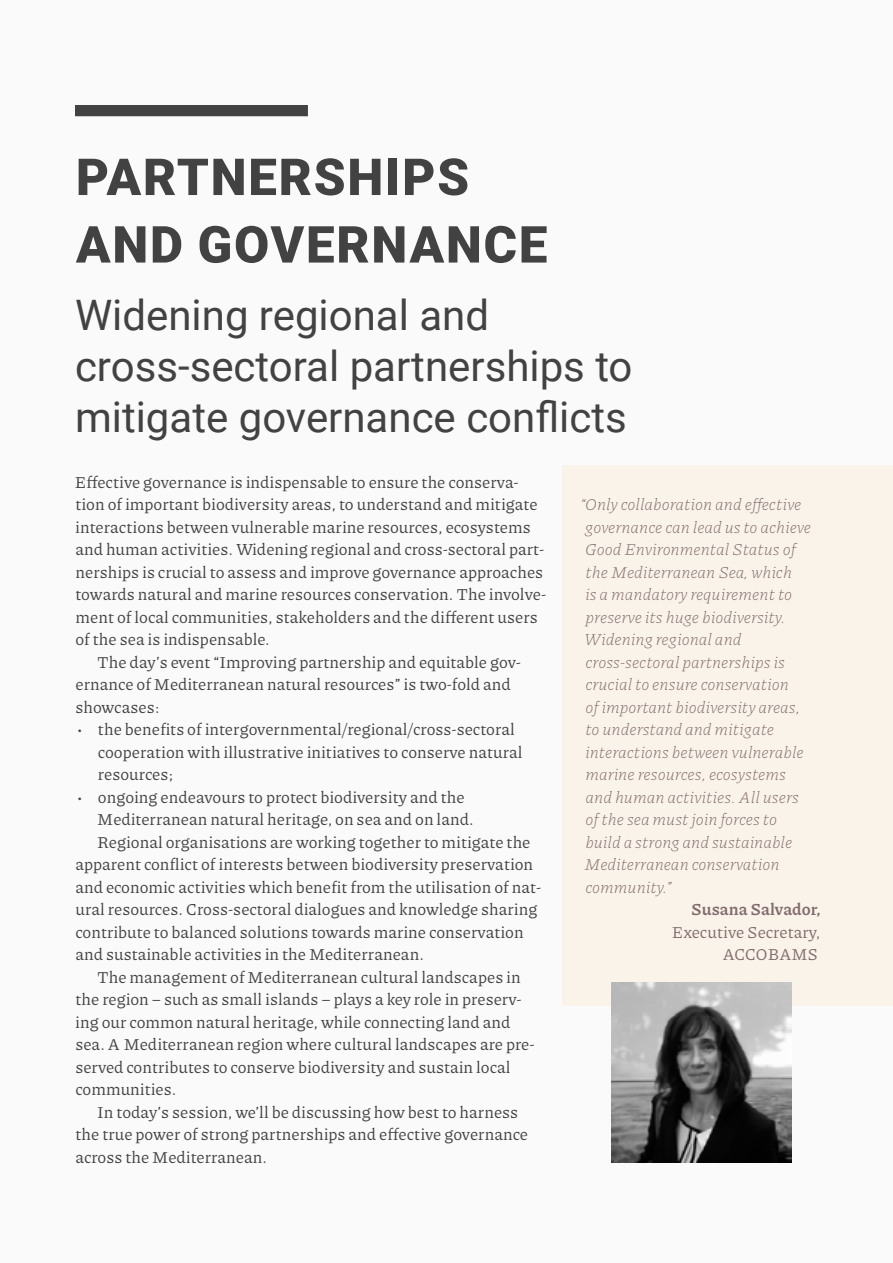
<style>
.page{position:relative;width:893px;height:1263px;background:#fafafa}
.page>*{position:absolute;margin:0;border:0;box-sizing:border-box;transform-origin:0 0}
.t1{font:900 51px/67.5px "Roboto";letter-spacing:.035em;color:#424242}
.t2{font:42px/51px "Roboto";color:#424242}
.t3{font:16.5px/22.5px "Piazzolla";color:#424242}
.t4{font:italic 100 16.5px/22.5px "Piazzolla";color:#816a6d}
.t5{font:16.5px/22.5px "Piazzolla";color:#816a6d;text-align:right}
.t6{font:700 16.5px "Piazzolla";color:#816a6d}
</style>
<div class="page">
<div style="left:563px;top:465px;width:330px;height:540px;background:#fef8ee"></div>
<div style="left:75px;top:105px;width:233px;height:11px;background:#424242"></div>
<img style="left:612px;top:983px;width:180px;height:180px">
<h1 class="t1" style="left:76px;top:141px;width:473px">PARTNERSHIPS<br>AND GOVERNANCE</h1>
<h2 class="t2" style="left:75px;top:288px;width:559px">Widening regional and cross-sectoral partnerships to mitigate governance conflicts</h2>
<p class="t3" style="left:75px;top:470px;width:445px">Effective governance is indispensable to ensure the conserva-</p>
<p class="t3" style="left:75px;top:493px;width:464px">tion of important biodiversity areas, to understand and mitigate</p>
<p class="t3" style="left:75px;top:515px;width:457px">interactions between vulnerable marine resources, ecosystems</p>
<p class="t3" style="left:75px;top:538px;width:470px">and human activities. Widening regional and cross-sectoral part-</p>
<p class="t3" style="left:75px;top:560px;width:469px">nerships is crucial to assess and improve governance approaches</p>
<p class="t3" style="left:75px;top:583px;width:472px">towards natural and marine resources conservation. The involve-</p>
<p class="t3" style="left:75px;top:605px;width:464px">ment of local communities, stakeholders and the different users</p>
<p class="t3" style="left:75px;top:628px;width:196px">of the sea is indispensable.</p>
<p class="t3" style="left:97px;top:650px;width:425px">The day’s event “Improving partnership and equitable gov-</p>
<p class="t3" style="left:75px;top:673px;width:437px">ernance of Mediterranean natural resources” is two-fold and</p>
<p class="t3" style="left:75px;top:695px;width:85px">showcases:</p>
<p class="t3" style="left:98px;top:718px;width:426px;text-indent:-21px">• the benefits of intergovernmental/regional/cross-sectoral cooperation with illustrative initiatives to conserve natural resources;</p>
<p class="t3" style="left:77px;top:785px;width:389px">• ongoing endeavours to protect biodiversity and the</p>
<p class="t3" style="left:97px;top:808px;width:378px">Mediterranean natural heritage, on sea and on land.</p>
<p class="t3" style="left:97px;top:830px;width:435px">Regional organisations are working together to mitigate the</p>
<p class="t3" style="left:75px;top:853px;width:459px">apparent conflict of interests between biodiversity preservation</p>
<p class="t3" style="left:75px;top:875px;width:467px">and economic activities which benefit from the utilisation of nat-</p>
<p class="t3" style="left:76px;top:898px;width:463px">ural resources. Cross-sectoral dialogues and knowledge sharing</p>
<p class="t3" style="left:75px;top:920px;width:450px">contribute to balanced solutions towards marine conservation</p>
<p class="t3" style="left:75px;top:943px;width:350px">and sustainable activities in the Mediterranean.</p>
<p class="t3" style="left:97px;top:965px;width:425px">The management of Mediterranean cultural landscapes in</p>
<p class="t3" style="left:75px;top:988px;width:448px">the region – such as small islands – plays a key role in preserv-</p>
<p class="t3" style="left:75px;top:1010px;width:437px">ing our common natural heritage, while connecting land and</p>
<p class="t3" style="left:75px;top:1033px;width:461px">sea. A Mediterranean region where cultural landscapes are pre-</p>
<p class="t3" style="left:75px;top:1055px;width:437px">served contributes to conserve biodiversity and sustain local</p>
<p class="t3" style="left:75px;top:1078px;width:103px">communities.</p>
<p class="t3" style="left:97px;top:1100px;width:422px">In today’s session, we’ll be discussing how best to harness</p>
<p class="t3" style="left:75px;top:1123px;width:454px">the true power of strong partnerships and effective governance</p>
<p class="t3" style="left:75px;top:1145px;width:193px">across the Mediterranean.</p>
<p class="t4" style="left:580px;top:493px;width:233px">“Only collaboration and effective governance can lead us to achieve<br>Good Environmental Status of the Mediterranean Sea, which<br>is a mandatory requirement to preserve its huge biodiversity.<br>Widening regional and cross-sectoral partnerships is crucial to ensure conservation<br>of important biodiversity areas, to understand and mitigate interactions between vulnerable marine resources, ecosystems and human activities. All users<br>of the sea must join forces to<br>build a strong and sustainable<br>Mediterranean conservation community.”</p>
<p class="t6" style="left:691px;top:900px;width:131px">Susana Salvador,</p>
<p class="t5" style="left:672px;top:920px;width:150px">Executive Secretary,<br>ACCOBAMS</p>
</div>
